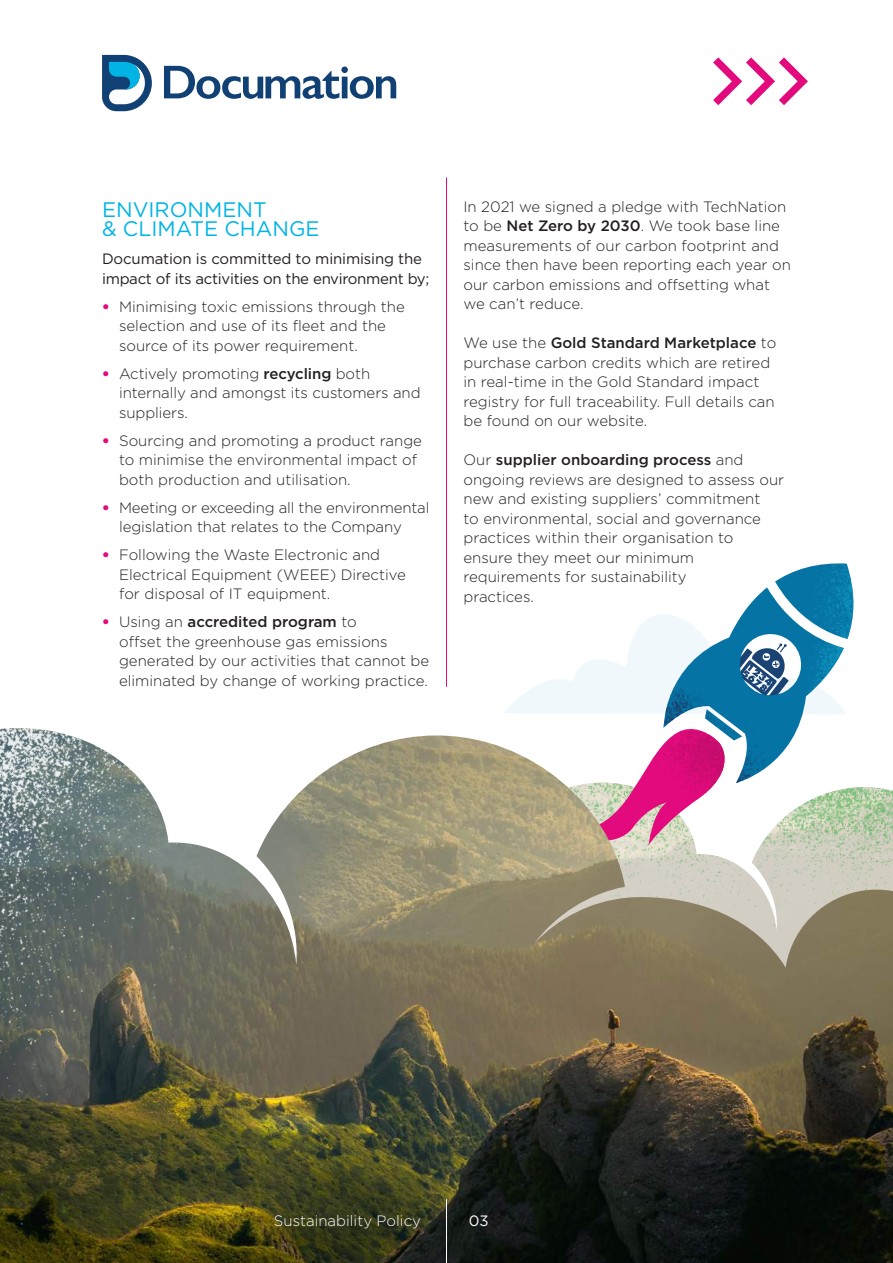
<style>
.page{position:relative;width:893px;height:1263px;background:#fff}
.page>*{position:absolute;margin:0;border:0;box-sizing:border-box;transform-origin:0 0}
.t1{font:21px/19.5px "Gotham";color:#00b4e5}
.t2{font:300 15px/19.5px "Gotham";color:#231f20}
.t3{font:15px/19.5px "Gotham";letter-spacing:-.02em;color:#231f20}
.t4{font:300 15px "Gotham";color:#fff}
.t5{font:15px "Gotham";color:#fff}
.s1{font-weight:900;color:#e30a7d}
.s2{font-weight:500}
</style>
<div class="page">
<svg style="left:504px;top:602px;width:248px;height:112px"></svg>
<img style="left:663px;top:644px;width:89px;height:84px">
<img style="left:752px;top:563px;width:102px;height:165px">
<hr style="left:446px;top:178px;width:1px;height:509px;background:#e30a7d">
<svg style="left:102px;top:55px;width:50px;height:56px"></svg>
<svg style="left:164px;top:66px;width:232px;height:33px"></svg>
<svg style="left:713px;top:57px;width:95px;height:48px"></svg>
<img style="left:0;top:728px;width:893px;height:535px">
<img style="left:0;top:728px;width:376px;height:513px">
<hr style="left:446px;top:1199px;width:1px;height:64px;background:#fff">
<h1 class="t1" style="left:102px;top:199px;width:219px">ENVIRONMENT<br>&amp; CLIMATE CHANGE</h1>
<p class="t3" style="left:102px;top:249px;width:329px">Documation is committed to minimising the impact of its activities on the environment by;</p>
<p class="t2" style="left:119px;top:296px;width:287px;text-indent:-17px"><span class="s1">•</span> Minimising toxic emissions through the selection and use of its fleet and the source of its power requirement.</p>
<p class="t2" style="left:119px;top:363px;width:303px;text-indent:-17px"><span class="s1">•</span> Actively promoting <span class="s2">recycling</span> both internally and amongst its customers and suppliers.</p>
<p class="t2" style="left:119px;top:430px;width:304px;text-indent:-17px"><span class="s1">•</span> Sourcing and promoting a product range to minimise the environmental impact of both production and utilisation.</p>
<p class="t2" style="left:119px;top:497px;width:312px;text-indent:-17px"><span class="s1">•</span> Meeting or exceeding all the environmental legislation that relates to the Company</p>
<p class="t2" style="left:119px;top:545px;width:288px;text-indent:-17px"><span class="s1">•</span> Following the Waste Electronic and<br>Electrical Equipment (WEEE) Directive for disposal of IT equipment.</p>
<p class="t2" style="left:119px;top:612px;width:312px;text-indent:-17px"><span class="s1">•</span> Using an <span class="s2">accredited program</span> to<br>offset the greenhouse gas emissions generated by our activities that cannot be eliminated by change of working practice.</p>
<p class="t2" style="left:463px;top:196px;width:329px">In 2021 we signed a pledge with TechNation to be <span class="s2">Net Zero by 2030</span>. We took base line measurements of our carbon footprint and since then have been reporting each year on our carbon emissions and offsetting what we can’t reduce.</p>
<p class="t2" style="left:463px;top:333px;width:314px">We use the <span class="s2">Gold Standard Marketplace</span> to purchase carbon credits which are retired in real-time in the Gold Standard impact registry for full traceability. Full details can be found on our website.</p>
<p class="t2" style="left:463px;top:450px;width:322px">Our <span class="s2">supplier onboarding process</span> and ongoing reviews are designed to assess our new and existing suppliers’ commitment<br>to environmental, social and governance practices within their organisation to ensure they meet our minimum requirements for sustainability<br>practices.</p>
<p class="t4" style="left:274px;top:1211px;width:148px">Sustainability Policy</p>
<p class="t5" style="left:469px;top:1211px;width:21px">03</p>
</div>
